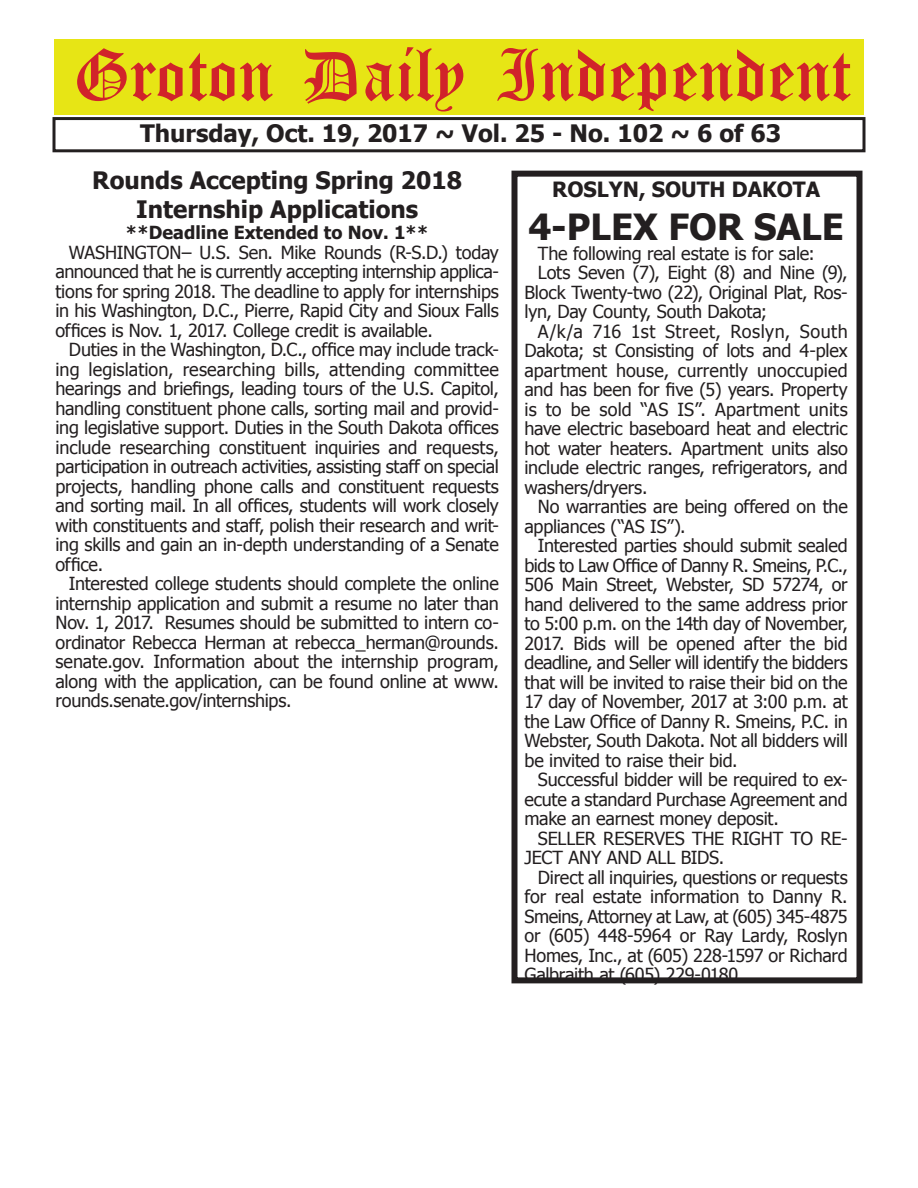
<style>
.page{position:relative;width:918px;height:1188px;background:#fff}
.page>*{position:absolute;margin:0;border:0;box-sizing:border-box;transform-origin:0 0}
.t1{font:54px "Old English Five";color:#d1232a}
.t2{font:700 36px "Tahoma";color:#231f20}
.t3{font:700 24px/28.8px "Tahoma";color:#231f20;text-align:center}
.t4{font:700 21px "Tahoma";color:#231f20}
.t5{font:18px/19.5px "Tahoma";letter-spacing:-.01em;color:#231f20;text-align:justify}
.t6{font:18px "Tahoma";letter-spacing:.01em;color:#231f20}
.t7{font:18px "Tahoma";letter-spacing:.025em;color:#231f20}
.t8{font:700 18px "Tahoma";color:#231f20}
</style>
<div class="page">
<div style="left:52px;top:117px;width:814px;height:35px;border:3px solid #231f20"></div>
<div style="left:54px;top:40px;width:810px;height:75px;background:#e7e515"></div>
<div style="left:512px;top:171px;width:350px;height:812px;border:6px solid #231f20"></div>
<h1 class="t1" style="left:73px;top:50px;width:779px">Groton Daily Independent</h1>
<h3 class="t3" style="left:140px;top:117px;width:642px">Thursday, Oct. 19, 2017 ~ Vol. 25 - No. 102 ~ 6 of 63</h3>
<h3 class="t3" style="left:92px;top:164px;width:371px">Rounds Accepting Spring 2018<br>Internship Applications</h3>
<p class="t8" style="left:126px;top:220px;width:304px">**Deadline Extended to Nov. 1**</p>
<p class="t5" style="left:55px;top:242px;width:445px;text-indent:14px">WASHINGTON– U.S. Sen. Mike Rounds (R-S.D.) today announced that he is currently accepting internship applica&shy;tions for spring 2018. The deadline to apply for internships in his Washington, D.C., Pierre, Rapid City and Sioux Falls offices is Nov. 1, 2017. College credit is available.</p>
<p class="t5" style="left:55px;top:339px;width:445px;text-indent:14px">Duties in the Washington, D.C., office may include track&shy;ing legislation, researching bills, attending committee hearings and briefings, leading tours of the U.S. Capitol, handling constituent phone calls, sorting mail and provid&shy;ing legislative support. Duties in the South Dakota offices include researching constituent inquiries and requests, participation in outreach activities, assisting staff on special projects, handling phone calls and constituent requests and sorting mail. In all offices, students will work closely with constituents and staff, polish their research and writ&shy;ing skills and gain an in-depth understanding of a Senate office.</p>
<p class="t5" style="left:55px;top:573px;width:445px;text-indent:14px">Interested college students should complete the online internship application and submit a resume no later than Nov. 1, 2017. Resumes should be submitted to intern co&shy;ordinator Rebecca Herman at rebecca_herman@rounds. senate.gov. Information about the internship program, along with the application, can be found online at www. rounds.senate.gov/internships.</p>
<p class="t4" style="left:552px;top:175px;width:270px">ROSLYN, SOUTH DAKOTA</p>
<h2 class="t2" style="left:528px;top:202px;width:317px">4-PLEX FOR SALE</h2>
<p class="t5" style="left:538px;top:243px;width:278px">The following real estate is for sale:</p>
<p class="t5" style="left:538px;top:262px;width:311px">Lots Seven (7), Eight (8) and Nine (9),</p>
<p class="t5" style="left:524px;top:282px;width:325px">Block Twenty-two (22), Original Plat, Ros-</p>
<p class="t5" style="left:524px;top:301px;width:244px">lyn, Day County, South Dakota;</p>
<p class="t7" style="left:538px;top:319px;width:311px">A/k/a 716 1st Street, Roslyn, South</p>
<p class="t5" style="left:524px;top:340px;width:325px">Dakota; st Consisting of lots and 4-plex</p>
<p class="t5" style="left:524px;top:360px;width:325px">apartment house, currently unoccupied</p>
<p class="t5" style="left:524px;top:379px;width:325px">and has been for five (5) years. Property</p>
<p class="t6" style="left:524px;top:397px;width:325px">is to be sold “AS IS”. Apartment units</p>
<p class="t5" style="left:524px;top:418px;width:325px">have electric baseboard heat and electric</p>
<p class="t5" style="left:524px;top:438px;width:325px">hot water heaters. Apartment units also</p>
<p class="t5" style="left:524px;top:457px;width:325px">include electric ranges, refrigerators, and</p>
<p class="t5" style="left:524px;top:477px;width:124px">washers/dryers.</p>
<p class="t5" style="left:538px;top:496px;width:311px">No warranties are being offered on the</p>
<p class="t5" style="left:524px;top:516px;width:163px">appliances (“AS IS”).</p>
<p class="t5" style="left:538px;top:535px;width:311px">Interested parties should submit sealed</p>
<p class="t5" style="left:524px;top:555px;width:325px">bids to Law Office of Danny R. Smeins, P.C.,</p>
<p class="t5" style="left:524px;top:574px;width:325px">506 Main Street, Webster, SD 57274, or</p>
<p class="t5" style="left:524px;top:594px;width:325px">hand delivered to the same address prior</p>
<p class="t5" style="left:524px;top:613px;width:325px">to 5:00 p.m. on the 14th day of November,</p>
<p class="t5" style="left:524px;top:633px;width:325px">2017. Bids will be opened after the bid</p>
<p class="t5" style="left:524px;top:652px;width:325px">deadline, and Seller will identify the bidders</p>
<p class="t5" style="left:524px;top:672px;width:325px">that will be invited to raise their bid on the</p>
<p class="t5" style="left:524px;top:691px;width:325px">17 day of November, 2017 at 3:00 p.m. at</p>
<p class="t5" style="left:524px;top:711px;width:325px">the Law Office of Danny R. Smeins, P.C. in</p>
<p class="t5" style="left:524px;top:730px;width:325px">Webster, South Dakota. Not all bidders will</p>
<p class="t5" style="left:524px;top:750px;width:215px">be invited to raise their bid.</p>
<p class="t5" style="left:538px;top:769px;width:311px">Successful bidder will be required to ex-</p>
<p class="t5" style="left:524px;top:789px;width:325px">ecute a standard Purchase Agreement and</p>
<p class="t5" style="left:524px;top:808px;width:256px">make an earnest money deposit.</p>
<p class="t5" style="left:538px;top:828px;width:311px">SELLER RESERVES THE RIGHT TO RE-</p>
<p class="t5" style="left:524px;top:847px;width:201px">JECT ANY AND ALL BIDS.</p>
<p class="t5" style="left:538px;top:867px;width:311px">Direct all inquiries, questions or requests</p>
<p class="t5" style="left:524px;top:886px;width:325px">for real estate information to Danny R.</p>
<p class="t5" style="left:524px;top:906px;width:325px">Smeins, Attorney at Law, at (605) 345-4875</p>
<p class="t5" style="left:524px;top:925px;width:325px">or (605) 448-5964 or Ray Lardy, Roslyn</p>
<p class="t5" style="left:524px;top:945px;width:325px">Homes, Inc., at (605) 228-1597 or Richard</p>
<p class="t5" style="left:524px;top:964px;width:220px">Galbraith at (605) 229-0180.</p>
</div>
